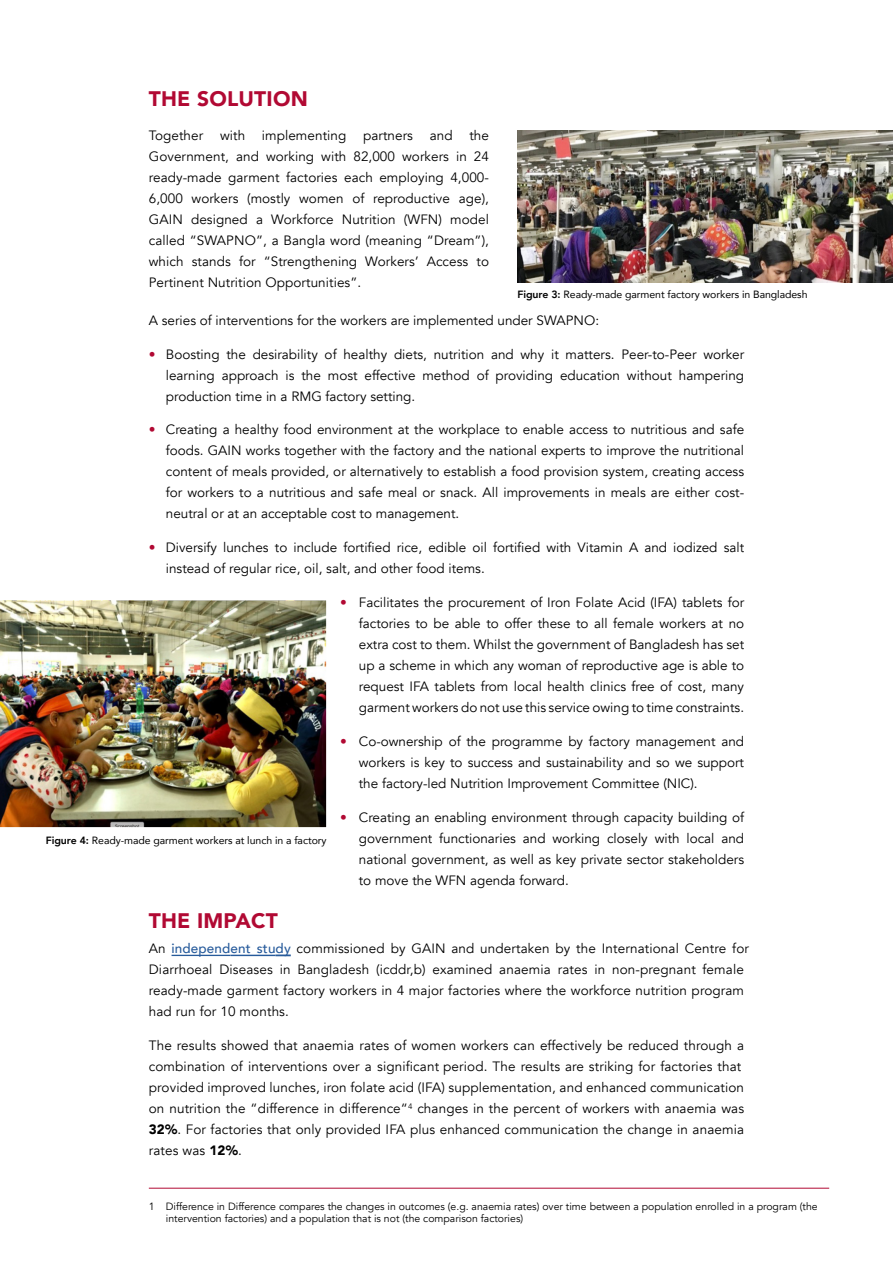
<style>
.page{position:relative;width:893px;height:1263px;background:#fff}
.page>*{position:absolute;margin:0;border:0;box-sizing:border-box;transform-origin:0 0}
.t1{font:900 21px "Avenir";letter-spacing:.01em;color:#b10933}
.t2{font:13.5px/21px "Avenir";letter-spacing:.01em;color:#000;text-align:justify}
.t3{font:10.5px/12.8px "Avenir";color:#000}
.t4{font:10.5px "Avenir";letter-spacing:-.005em;color:#000}
.s1{color:#b10933}
.s2{font-weight:500;color:#275b9b}
.s3{font-weight:500;color:#265a9b}
.s4{font-weight:900}
.s5{font-weight:800}
</style>
<div class="page">
<hr style="left:172px;top:955px;width:59px;height:1px;background:#275b9b">
<hr style="left:231px;top:955px;width:45px;height:1px;background:#265a9b">
<svg style="left:276px;top:955px;width:15px;height:1px"></svg>
<img style="left:517px;top:130px;width:376px;height:152px">
<img style="left:0;top:600px;width:327px;height:228px">
<hr style="left:149px;top:1188px;width:680px;height:1px;background:#b10933">
<h1 class="t1" style="left:149px;top:81px;width:160px">THE SOLUTION</h1>
<p class="t2" style="left:149px;top:125px;width:342px">Together with implementing partners and the Government, and working with 82,000 workers in 24 ready-made garment factories each employing 4,000- 6,000 workers (mostly women of reproductive age), GAIN designed a Workforce Nutrition (WFN) model called “SWAPNO”, a Bangla word (meaning “Dream”), which stands for “Strengthening Workers’ Access to Pertinent Nutrition Opportunities”.</p>
<p class="t2" style="left:149px;top:310px;width:452px">A series of interventions for the workers are implemented under SWAPNO:</p>
<p class="t2" style="left:166px;top:344px;width:580px;text-indent:-17px"><span class="s1">•</span> Boosting the desirability of healthy diets, nutrition and why it matters. Peer-to-Peer worker learning approach is the most effective method of providing education without hampering production time in a RMG factory setting.</p>
<p class="t2" style="left:166px;top:419px;width:580px;text-indent:-17px"><span class="s1">•</span> Creating a healthy food environment at the workplace to enable access to nutritious and safe foods. GAIN works together with the factory and the national experts to improve the nutritional content of meals provided, or alternatively to establish a food provision system, creating access for workers to a nutritious and safe meal or snack. All improvements in meals are either cost&shy;neutral or at an acceptable cost to management.</p>
<p class="t2" style="left:166px;top:537px;width:580px;text-indent:-17px"><span class="s1">•</span> Diversify lunches to include fortified rice, edible oil fortified with Vitamin A and iodized salt instead of regular rice, oil, salt, and other food items.</p>
<p class="t2" style="left:359px;top:592px;width:387px;text-indent:-19px"><span class="s1">•</span> Facilitates the procurement of Iron Folate Acid (IFA) tablets for factories to be able to offer these to all female workers at no extra cost to them. Whilst the government of Bangladesh has set up a scheme in which any woman of reproductive age is able to request IFA tablets from local health clinics free of cost, many garment workers do not use this service owing to time constraints.</p>
<p class="t2" style="left:359px;top:731px;width:387px;text-indent:-19px"><span class="s1">•</span> Co-ownership of the programme by factory management and workers is key to success and sustainability and so we support the factory-led Nutrition Improvement Committee (NIC).</p>
<p class="t2" style="left:359px;top:807px;width:387px;text-indent:-19px"><span class="s1">•</span> Creating an enabling environment through capacity building of government functionaries and working closely with local and national government, as well as key private sector stakeholders to move the WFN agenda forward.</p>
<h1 class="t1" style="left:149px;top:903px;width:131px">THE IMPACT</h1>
<p class="t2" style="left:149px;top:938px;width:602px;text-align:left">An <span class="s2">independ</span><span class="s3">ent stu</span><span class="s2">dy</span> commissioned by GAIN and undertaken by the International Centre for Diarrhoeal Diseases in Bangladesh (icddr,b) examined anaemia rates in non-pregnant female ready-made garment factory workers in 4 major factories where the workforce nutrition program had run for 10 months.</p>
<p class="t2" style="left:149px;top:1035px;width:597px;text-align:left">The results showed that anaemia rates of women workers can effectively be reduced through a combination of interventions over a significant period. The results are striking for factories that provided improved lunches, iron folate acid (IFA) supplementation, and enhanced communication on nutrition the “difference in difference“<sup>4</sup> changes in the percent of workers with anaemia was <span class="s4">32%</span>. For factories that only provided IFA plus enhanced communication the change in anaemia rates was <span class="s4">12%</span>.</p>
<p class="t4" style="left:517px;top:285px;width:292px"><span class="s5">Figure 3:</span> Ready-made garment factory workers in Bangladesh</p>
<p class="t4" style="left:46px;top:832px;width:282px"><span class="s5">Figure 4:</span> Ready-made garment workers at lunch in a factory</p>
<p class="t3" style="left:166px;top:1200px;width:653px;text-indent:-17px">1 Difference in Difference compares the changes in outcomes (e.g. anaemia rates) over time between a population enrolled in a program (the intervention factories) and a population that is not (the comparison factories)</p>
</div>
